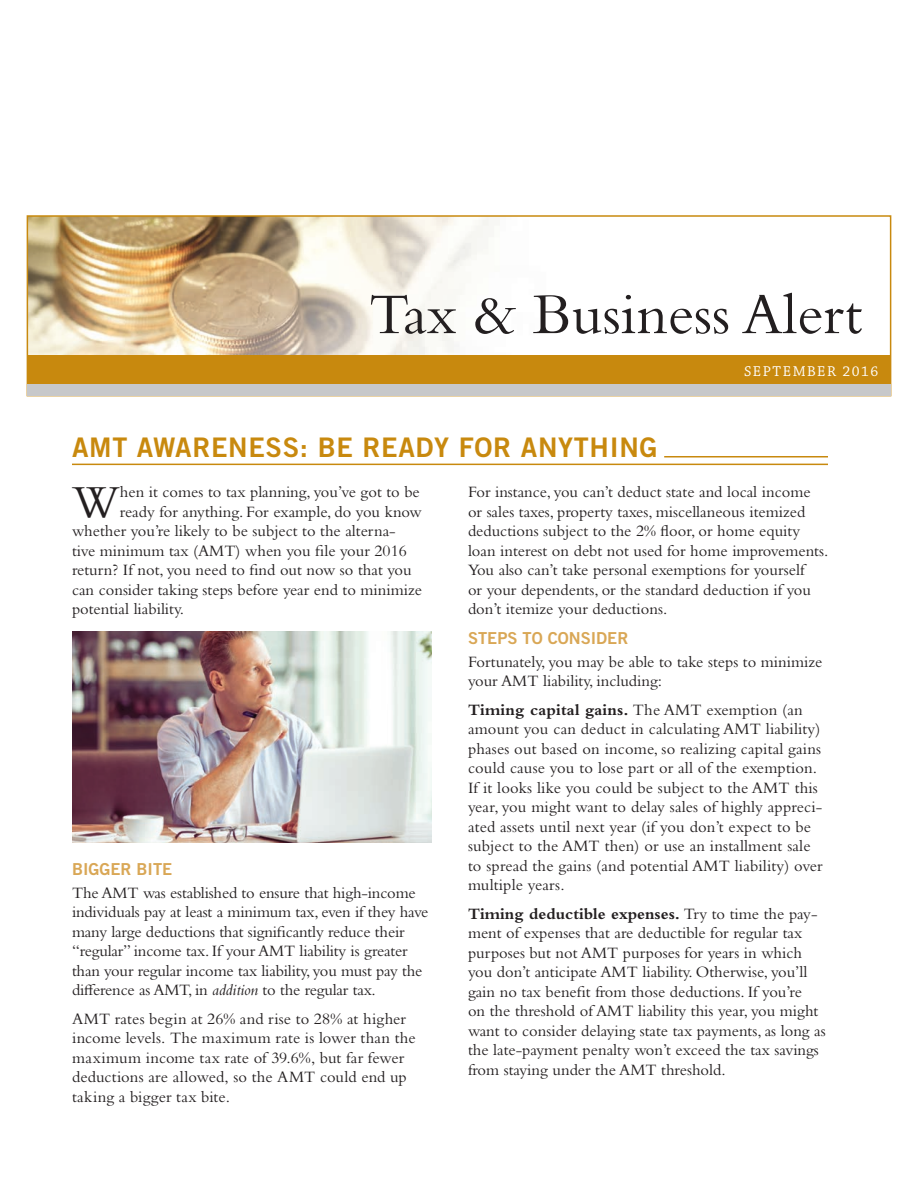
<style>
.page{position:relative;width:918px;height:1188px;background:#fff}
.page>*{position:absolute;margin:0;border:0;box-sizing:border-box;transform-origin:0 0}
.t1{font:60px "Bembo Std";color:#231f20}
.t2{font:47.85px "Bembo Std";color:#231f20}
.t3{font:27px "Trade Gothic LT Std Bd 2";letter-spacing:.025em;color:#c8890e}
.t4{font:16.5px/19.5px "Bembo Std";color:#231f20}
.t5{font:16.5px "Trade Gothic LT Std Bd 2";color:#d9a756}
.t6{font:15px "Chaparral Pro";letter-spacing:.1em;color:#fff}
.s1{font-style:italic}
.s2{font-weight:700}
</style>
<div class="page">
<img style="left:30px;top:218px;width:546px;height:138px">
<hr style="left:664px;top:456px;width:164px;height:2px;background:#c8890e">
<hr style="left:72px;top:464px;width:756px;height:1px;background:#c8890e">
<div style="left:27px;top:215px;width:864px;height:181px;border:2px solid #c8890e"></div>
<div style="left:27px;top:356px;width:864px;height:40px;background:#c7c8ca"></div>
<div style="left:27px;top:356px;width:864px;height:28px;background:#c8890e"></div>
<img style="left:72px;top:632px;width:360px;height:211px">
<h1 class="t1" style="left:369px;top:279px;width:495px">Tax &amp; Business Alert</h1>
<p class="t6" style="left:744px;top:363px;width:136px">SEPTEMBER 2016</p>
<h3 class="t3" style="left:72px;top:431px;width:587px">AMT AWARENESS: BE READY FOR ANYTHING</h3>
<h2 class="t2" style="left:72px;top:474px;width:49px">W</h2>
<p class="t4" style="left:120px;top:482px;width:302px">hen it comes to tax planning, you’ve got to be</p>
<p class="t4" style="left:120px;top:501px;width:303px">ready for anything. For example, do you know</p>
<p class="t4" style="left:72px;top:521px;width:325px">whether you’re likely to be subject to the alterna-</p>
<p class="t4" style="left:72px;top:540px;width:336px">tive minimum tax (AMT) when you file your 2016</p>
<p class="t4" style="left:72px;top:560px;width:341px">return? If not, you need to find out now so that you</p>
<p class="t4" style="left:72px;top:579px;width:352px">can consider taking steps before year end to minimize</p>
<p class="t4" style="left:72px;top:599px;width:114px">potential liability.</p>
<p class="t5" style="left:72px;top:859px;width:102px">BIGGER BITE</p>
<p class="t4" style="left:72px;top:882px;width:358px">The AMT was established to ensure that high-income individuals pay at least a minimum tax, even if they have many large deductions that significantly reduce their “regular” income tax. If your AMT liability is greater than your regular income tax liability, you must pay the difference as AMT, in <span class="s1">addition</span> to the regular tax.</p>
<p class="t4" style="left:72px;top:1008px;width:345px">AMT rates begin at 26% and rise to 28% at higher income levels. The maximum rate is lower than the maximum income tax rate of 39.6%, but far fewer deductions are allowed, so the AMT could end up taking a bigger tax bite.</p>
<p class="t4" style="left:468px;top:482px;width:362px">For instance, you can’t deduct state and local income or sales taxes, property taxes, miscellaneous itemized deductions subject to the 2% floor, or home equity loan interest on debt not used for home improvements.<br>You also can’t take personal exemptions for yourself<br>or your dependents, or the standard deduction if you don’t itemize your deductions.</p>
<p class="t5" style="left:468px;top:628px;width:162px">STEPS TO CONSIDER</p>
<p class="t4" style="left:468px;top:651px;width:356px">Fortunately, you may be able to take steps to minimize your AMT liability, including:</p>
<p class="t4" style="left:468px;top:699px;width:356px"><span class="s2">Timing capital gains.</span> The AMT exemption (an amount you can deduct in calculating AMT liability) phases out based on income, so realizing capital gains could cause you to lose part or all of the exemption.<br>If it looks like you could be subject to the AMT this year, you might want to delay sales of highly appreci&shy;ated assets until next year (if you don’t expect to be subject to the AMT then) or use an installment sale to spread the gains (and potential AMT liability) over multiple years.</p>
<p class="t4" style="left:468px;top:903px;width:359px"><span class="s2">Timing deductible expenses.</span> Try to time the pay&shy;ment of expenses that are deductible for regular tax purposes but not AMT purposes for years in which you don’t anticipate AMT liability. Otherwise, you’ll gain no tax benefit from those deductions. If you’re<br>on the threshold of AMT liability this year, you might want to consider delaying state tax payments, as long as the late-payment penalty won’t exceed the tax savings from staying under the AMT threshold.</p>
</div>
